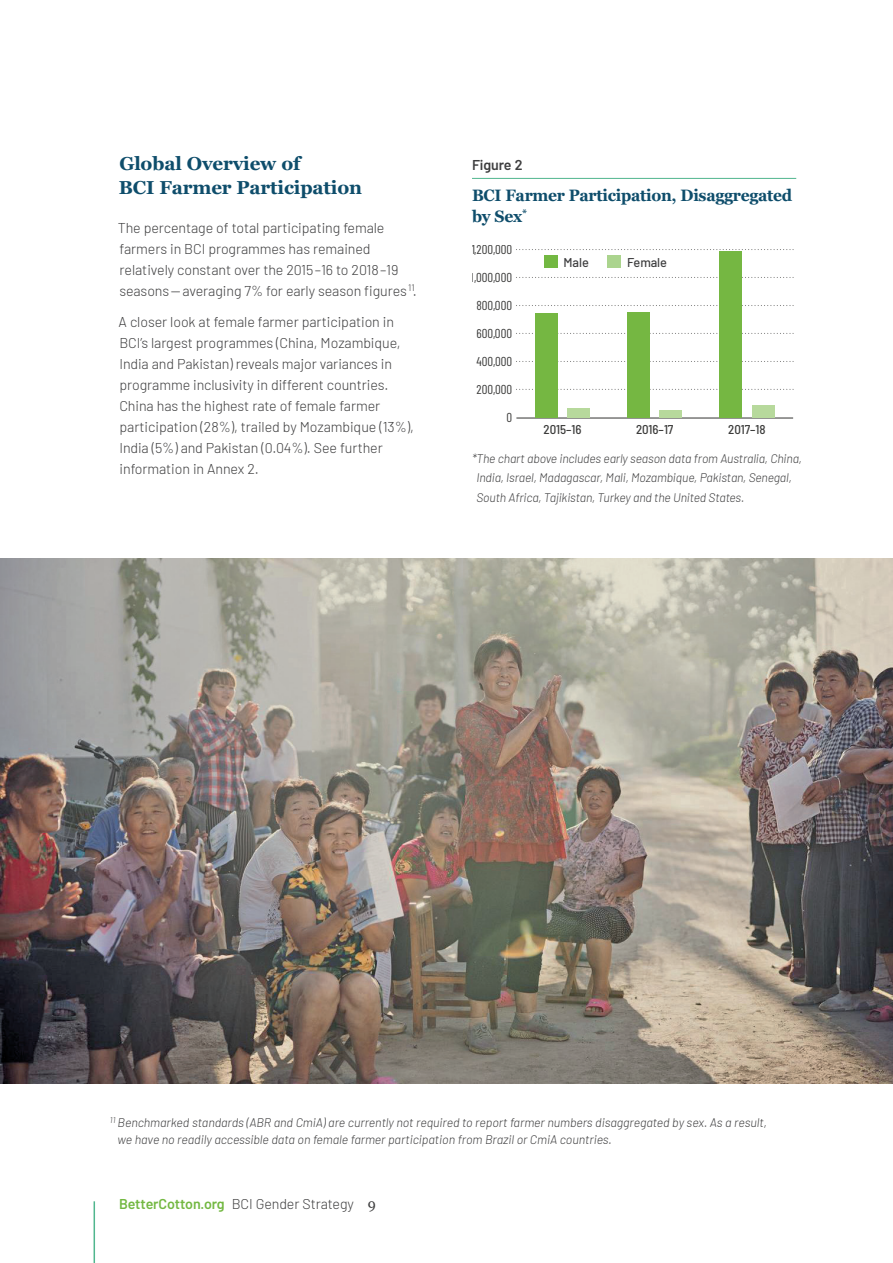
<style>
.page{position:relative;width:893px;height:1263px;background:#fff}
.page>*{position:absolute;margin:0;border:0;box-sizing:border-box;transform-origin:0 0}
._2__sub_2{font:700 18.75px/24.8px "Georgia";letter-spacing:-.01em;color:#0e4d6b}
._5__Figure_descripti{font:700 16.5px/21px "Georgia";letter-spacing:-.02em;color:#0e4d6b;scale:.95 1}
.t1{font:16.5px "Barlow";color:#000}
._0__Body{font:300 14.25px/21px "Barlow";letter-spacing:-.005em;color:#3e3e3f}
._5__Figure_xx_headin{font:600 14.25px "Barlow";letter-spacing:-.005em;color:#3e3e3f}
.t2{font:12.75px "Barlow Condensed";color:#3c3c3b}
.t3{font:12.75px "Barlow";color:#1d1d1b}
.t4{font:500 semi-condensed 12.75px "Barlow";color:#3c3c3b}
._0__Body-2{font:500 12.75px "Barlow";letter-spacing:-.005em;color:#3e3e3f}
._9__Footnotes{font:italic 300 12.45px/19.5px "Barlow";letter-spacing:-.01em;color:#3e3e3f}
.s1{font-weight:600;color:#73b842}
.s2{font-family:"Georgia";font-weight:400}
</style>
<div class="page">
<img style="left:0;top:558px;width:893px;height:525px">
<hr style="left:94px;top:1201px;width:1px;height:62px;background:#50b68e">
<hr style="left:472px;top:178px;width:324px;height:1px;background:#50b68e">
<hr style="left:516px;top:417px;width:277px;height:1px;background:#3c3c3b">
<svg style="left:516px;top:389px;width:278px;height:1px"></svg>
<svg style="left:516px;top:361px;width:278px;height:1px"></svg>
<svg style="left:516px;top:333px;width:278px;height:1px"></svg>
<svg style="left:516px;top:305px;width:278px;height:1px"></svg>
<svg style="left:516px;top:277px;width:278px;height:1px"></svg>
<svg style="left:516px;top:249px;width:278px;height:1px"></svg>
<div style="left:567px;top:408px;width:23px;height:9px;background:#b7d99c"></div>
<div style="left:660px;top:410px;width:22px;height:7px;background:#b7d99c"></div>
<div style="left:752px;top:405px;width:22px;height:12px;background:#b7d99c"></div>
<div style="left:535px;top:313px;width:23px;height:104px;background:#75b742"></div>
<div style="left:627px;top:312px;width:23px;height:105px;background:#75b742"></div>
<div style="left:720px;top:251px;width:22px;height:166px;background:#75b742"></div>
<div style="left:544px;top:255px;width:13px;height:12px;background:#73b842"></div>
<div style="left:608px;top:255px;width:13px;height:12px;background:#abd48e"></div>
<p class="_2__sub_2" style="left:119px;top:151px;width:245px">Global Overview of<br>BCI Farmer Participation</p>
<p class="_0__Body" style="left:118px;top:216px;width:301px">The percentage of total participating female farmers in BCI programmes has remained relatively constant over the 2015–16 to 2018–19 seasons—averaging 7% for early season figures<sup>11</sup>.</p>
<p class="_0__Body" style="left:119px;top:310px;width:297px">A closer look at female farmer participation in BCI’s largest programmes (China, Mozambique, India and Pakistan) reveals major variances in programme inclusivity in different countries.<br>China has the highest rate of female farmer participation (28%), trailed by Mozambique (13%), India (5%) and Pakistan (0.04%). See further information in Annex 2.</p>
<p class="t1" style="left:195px;top:428px;width:54px">Female</p>
<p class="_5__Figure_xx_headin" style="left:472px;top:154px;width:52px">Figure 2</p>
<p class="_5__Figure_descripti" style="left:472px;top:185px;width:339px">BCI Farmer Participation, Disaggregated by Sex<sup>*</sup></p>
<p class="t2" style="left:471px;top:241px;width:43px">1,200,000</p>
<p class="t2" style="left:471px;top:269px;width:43px">1,000,000</p>
<p class="t2" style="left:476px;top:297px;width:37px">800,000</p>
<p class="t2" style="left:476px;top:325px;width:37px">600,000</p>
<p class="t2" style="left:476px;top:352px;width:37px">400,000</p>
<p class="t2" style="left:477px;top:380px;width:37px">200,000</p>
<p class="t2" style="left:506px;top:408px;width:7px">0</p>
<p class="_0__Body-2" style="left:564px;top:253px;width:27px">Male</p>
<p class="_0__Body-2" style="left:627px;top:253px;width:42px">Female</p>
<p class="t4" style="left:544px;top:420px;width:40px">2015–16</p>
<p class="t4" style="left:636px;top:420px;width:39px">2016–17</p>
<p class="t4" style="left:728px;top:420px;width:39px">2017–18</p>
<p class="_9__Footnotes" style="left:477px;top:448px;width:327px;text-indent:-5px">*The chart above includes early season data from Australia, China,<br>India, Israel, Madagascar, Mali, Mozambique, Pakistan, Senegal,<br>South Africa, Tajikistan, Turkey and the United States.</p>
<p class="t3" style="left:432px;top:1110px;width:237px">Health and Safety, Labour, Gender or Other</p>
<p class="_9__Footnotes" style="left:118px;top:1113px;width:651px;line-height:16.5px;text-indent:-8px"><sup>11</sup> Benchmarked standards (ABR and CmiA) are currently not required to report farmer numbers disaggregated by sex. As a result, we have no readily accessible data on female farmer participation from Brazil or CmiA countries.</p>
<p class="_0__Body" style="left:119px;top:1192px;width:258px"><span class="s1">BetterCotton.org</span> BCI Gender Strategy <span class="s2">9</span></p>
</div>
